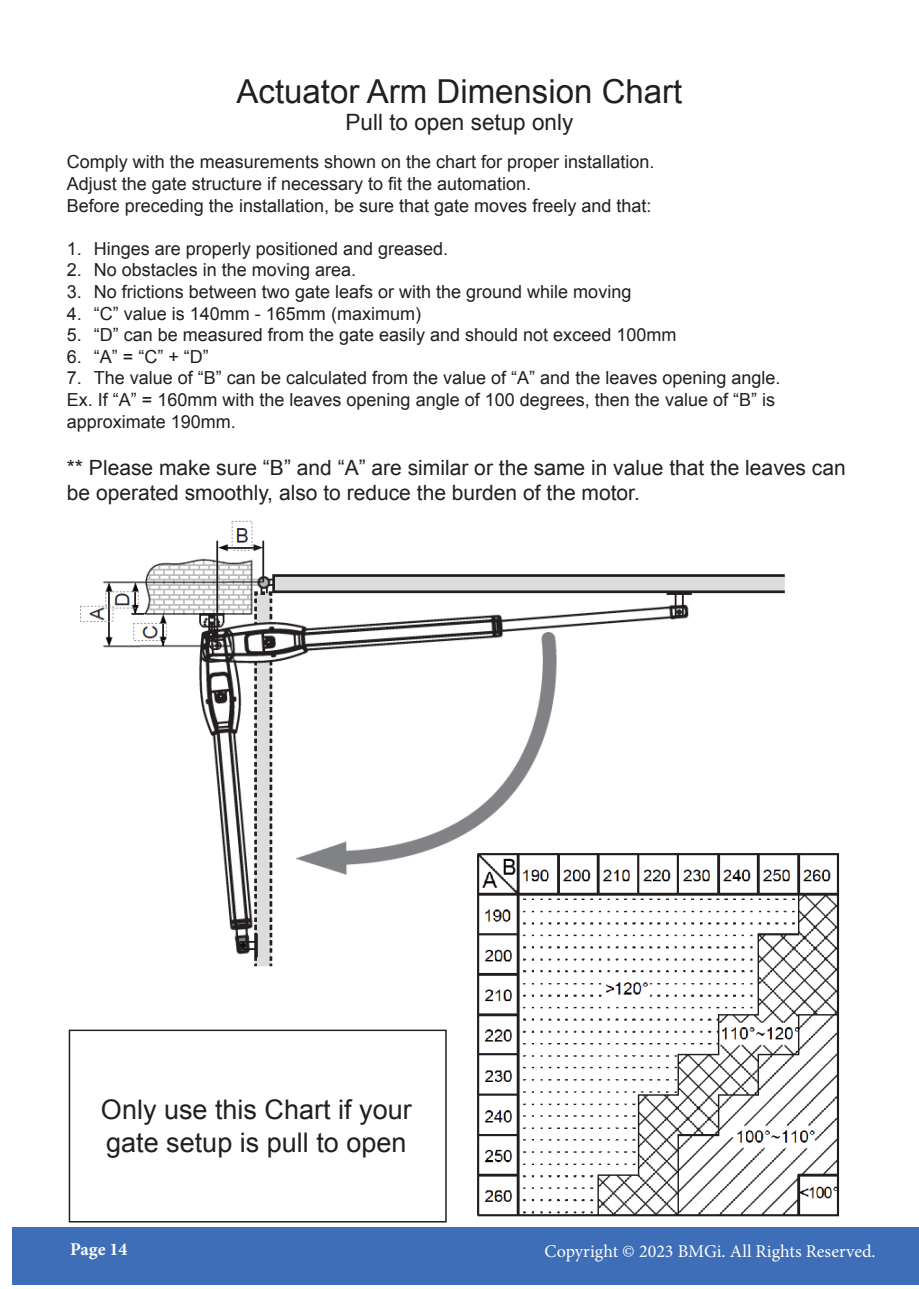
<style>
.page{position:relative;width:919px;height:1289px;background:#fff}
.page>*{position:absolute;margin:0;border:0;box-sizing:border-box;transform-origin:0 0}
.t1{font:33px "Arial";color:#231f20}
.t2{font:27px "Arial";color:#231f20}
.t3{font:22.5px "Arial";color:#231f20}
.t4{font:21px/25.2px "Arial";color:#231f20}
.t5{font:18px "Arial";color:#231f20}
.t6{font:18px "Minion Pro";color:#fff}
.t7{font:700 18px "Minion Pro";color:#fff}
</style>
<div class="page">
<div style="left:13px;top:1227px;width:905px;height:57px;background:#3d6eb7"></div>
<img style="left:80px;top:520px;width:705px;height:447px">
<img style="left:472px;top:849px;width:368px;height:368px">
<div style="left:69px;top:1029px;width:377px;height:193px;border:2px solid #231f20"></div>
<p class="t1" style="left:236px;top:70px;width:447px">Actuator Arm Dimension Chart</p>
<p class="t3" style="left:345px;top:107px;width:229px">Pull to open setup only</p>
<p class="t5" style="left:67px;top:150px;width:589px">Comply with the measurements shown on the chart for proper installation.</p>
<p class="t5" style="left:67px;top:172px;width:466px">Adjust the gate structure if necessary to fit the automation.</p>
<p class="t5" style="left:67px;top:193px;width:586px">Before preceding the installation, be sure that gate moves freely and that:</p>
<p class="t5" style="left:67px;top:237px;width:383px">1. Hinges are properly positioned and greased.</p>
<p class="t5" style="left:67px;top:258px;width:291px">2. No obstacles in the moving area.</p>
<p class="t5" style="left:67px;top:280px;width:566px">3. No frictions between two gate leafs or with the ground while moving</p>
<p class="t5" style="left:67px;top:301px;width:356px">4. “C” value is 140mm - 165mm (maximum)</p>
<p class="t5" style="left:67px;top:323px;width:611px">5. “D” can be measured from the gate easily and should not exceed 100mm</p>
<p class="t5" style="left:67px;top:345px;width:144px">6. “A” = “C” + “D”</p>
<p class="t5" style="left:67px;top:366px;width:715px">7. The value of “B” can be calculated from the value of “A” and the leaves opening angle.</p>
<p class="t5" style="left:67px;top:388px;width:709px">Ex. If “A” = 160mm with the leaves opening angle of 100 degrees, then the value of “B” is</p>
<p class="t5" style="left:67px;top:409px;width:171px">approximate 190mm.</p>
<p class="t4" style="left:67px;top:455px;width:780px">** Please make sure “B” and “A” are similar or the same in value that the leaves can be operated smoothly, also to reduce the burden of the motor.</p>
<p class="t2" style="left:101px;top:1092px;width:312px">Only use this Chart if your</p>
<p class="t2" style="left:106px;top:1124px;width:302px">gate setup is pull to open</p>
<p class="t7" style="left:70px;top:1236px;width:59px">Page 14</p>
<p class="t6" style="left:544px;top:1239px;width:332px">Copyright © 2023 BMGi. All Rights Reserved.</p>
</div>
